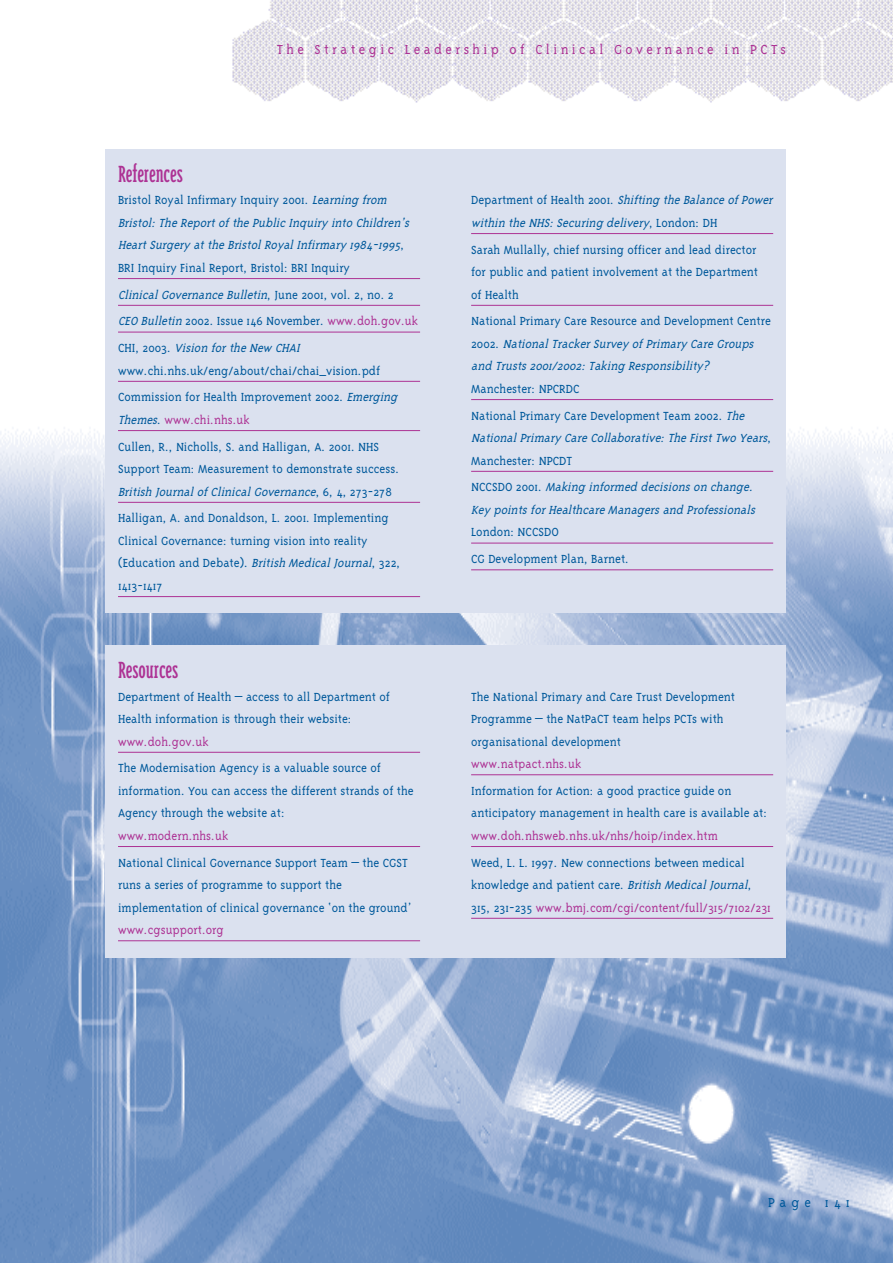
<style>
.page{position:relative;width:893px;height:1263px;background:#fff}
.page>*{position:absolute;margin:0;border:0;box-sizing:border-box;transform-origin:0 0}
.t1{font:27px "Triplex Cond Serif";color:#ad3294}
.t2{font:300 15px "Triplex Serif";letter-spacing:.23em;color:#ad3294}
.t3{font:300 15px "Triplex Serif";letter-spacing:.335em;color:#00599b}
.t4{font:300 13.5px/22.5px "Triplex Serif";color:#00599b}
.t5{font:italic 300 13.5px/22.5px "Triplex Serif";color:#00599b}
.t6{font:300 13.5px "Triplex Serif";color:#ad3294}
.s1{font-style:normal}
.s2{font-style:normal;color:#ad3294}
.s3{font-style:italic}
.s4{color:#ad3294}
</style>
<div class="page">
<img style="left:0;top:427px;width:892px;height:836px">
<svg style="left:232px;top:0;width:660px;height:56px;fill:#ecebed"></svg>
<img style="left:232px;top:56px;width:660px;height:47px">
<div style="left:105px;top:645px;width:681px;height:312px;background:#dbe1ef"></div>
<div style="left:105px;top:149px;width:681px;height:463px;background:#dbe1ef"></div>
<hr style="left:118px;top:752px;width:302px;height:1px;background:#ad3294">
<hr style="left:118px;top:846px;width:302px;height:1px;background:#ad3294">
<hr style="left:118px;top:940px;width:302px;height:1px;background:#ad3294">
<hr style="left:471px;top:774px;width:302px;height:1px;background:#ad3294">
<hr style="left:471px;top:846px;width:302px;height:1px;background:#ad3294">
<hr style="left:471px;top:918px;width:302px;height:1px;background:#ad3294">
<hr style="left:118px;top:278px;width:302px;height:1px;background:#ad3294">
<hr style="left:118px;top:305px;width:302px;height:1px;background:#ad3294">
<hr style="left:118px;top:332px;width:302px;height:1px;background:#ad3294">
<hr style="left:118px;top:381px;width:302px;height:1px;background:#ad3294">
<hr style="left:118px;top:430px;width:302px;height:1px;background:#ad3294">
<hr style="left:118px;top:502px;width:302px;height:1px;background:#ad3294">
<hr style="left:118px;top:596px;width:302px;height:1px;background:#ad3294">
<hr style="left:471px;top:233px;width:302px;height:1px;background:#ad3294">
<hr style="left:471px;top:305px;width:302px;height:1px;background:#ad3294">
<hr style="left:471px;top:399px;width:302px;height:1px;background:#ad3294">
<hr style="left:471px;top:471px;width:302px;height:1px;background:#ad3294">
<hr style="left:471px;top:543px;width:302px;height:1px;background:#ad3294">
<hr style="left:471px;top:569px;width:302px;height:1px;background:#ad3294">
<p class="t2" style="left:277px;top:43px;width:511px">The Strategic Leadership of Clinical Governance in PCTs</p>
<h1 class="t1" style="left:118px;top:163px;width:66px">References</h1>
<p class="t5" style="left:118px;top:190px;width:295px"><span class="s1">Bristol Royal Infirmary Inquiry 2001.</span> Learning from Bristol:The Reportofthe Public Inquiry into Children’s HeartSurgery atthe BristolRoyalInfirmary 1984-1995<span class="s1">, BRI Inquiry Final Report, Bristol: BRI Inquiry</span></p>
<p class="t5" style="left:118px;top:282px;width:301px;line-height:26.7px">ClinicalGovernance Bulletin<span class="s1">, J u n e 2 0 0 1 , v o l . 2 , n o . 2<br></span>CEO Bulletin<span class="s1">2002. Issue 146 November.</span> <span class="s2">www.doh.gov.uk<br></span><span class="s1">C H I , 2 0 0 3 .</span> Vision forthe New CHAI</p>
<p class="t4" style="left:118px;top:358px;width:284px;line-height:26.7px">www.chi.nhs.uk/eng/about/chai/chai_vision.pdf<br>Commission for Health Improvement 2002. <span class="s3">Emerging</span></p>
<p class="t4" style="left:118px;top:407px;width:263px;line-height:26.7px"><span class="s3">Themes</span>. <span class="s4">www.chi.nhs.uk<br></span>Cullen, R., Nicholls, S. and Halligan, A. 2001. NHS</p>
<p class="t4" style="left:118px;top:459px;width:283px">Support Team: Measurement to demonstrate success.<br><span class="s3">British JournalofClinicalGovernance</span>, 6 , 4 , 2 7 3 - 2 7 8</p>
<p class="t4" style="left:118px;top:508px;width:284px">Halligan, A. and Donaldson, L. 2001. Implementing Clinical Governance: turning vision into reality (Education and Debate). <span class="s3">British MedicalJournal</span>, 322, 1413-1417</p>
<h1 class="t1" style="left:118px;top:659px;width:62px">Resources</h1>
<p class="t4" style="left:118px;top:686px;width:273px">Department of Health – access to all Department of<br>Health information is through their website:</p>
<p class="t6" style="left:118px;top:736px;width:92px">www.doh.gov.uk</p>
<p class="t4" style="left:118px;top:758px;width:297px">The Modernisation Agency is a valuable source of information. You can access the different strands of the<br>Agency through the website at:</p>
<p class="t6" style="left:118px;top:830px;width:112px">www.modern.nhs.uk</p>
<p class="t4" style="left:118px;top:852px;width:295px">National Clinical Governance Support Team – the CGST runs a series of programme to support the implementation of clinical governance ‘on the ground’</p>
<p class="t6" style="left:118px;top:924px;width:107px">www.cgsupport.org</p>
<p class="t5" style="left:471px;top:190px;width:305px"><span class="s1">D e p a r t m e n t o f H e a l t h 2 0 0 1 .</span> Shifting the Balance ofPower within the NHS:Securing delivery<span class="s1">, L o n d o n : D H</span></p>
<p class="t4" style="left:471px;top:239px;width:288px;text-align:justify">Sarah Mullally, chief nursing officer and lead director for public and patient involvement at the Department of Health</p>
<p class="t5" style="left:471px;top:311px;width:301px"><span class="s1">National Primary Care Resource and Development Centre<br>2 0 0 2 .</span> NationalTrackerSurvey ofPrimary Care Groups and Trusts2001/2002:Taking Responsibility?</p>
<p class="t4" style="left:471px;top:376px;width:277px;line-height:26.7px">Manchester: NPCRDC<br>National Primary Care Development Team 2002. <span class="s3">The</span></p>
<p class="t5" style="left:471px;top:428px;width:302px">NationalPrimary Care Collaborative:The FirstTwo Years<span class="s1">,<br>Manchester: NPCDT</span></p>
<p class="t5" style="left:471px;top:477px;width:288px"><span class="s1">N C C S D O 2 0 0 1 .</span> Making informed decisionson change.<br>Key pointsforHealthcare Managersand Professionals</p>
<p class="t4" style="left:471px;top:520px;width:159px;line-height:26.7px">London: NCCSDO<br>CG Development Plan, Barnet.</p>
<p class="t4" style="left:471px;top:686px;width:265px">The National Primary and Care Trust Development<br>Programme – the NatPaCT team helps PCTs with organisational development</p>
<p class="t6" style="left:471px;top:758px;width:112px">www.natpact.nhs.uk</p>
<p class="t4" style="left:471px;top:780px;width:297px">Information for Action: a good practice guide on anticipatory management in health care is available at:</p>
<p class="t6" style="left:471px;top:830px;width:248px">www.doh.nhsweb.nhs.uk/nhs/hoip/index.htm</p>
<p class="t4" style="left:471px;top:852px;width:301px">Weed, L. L. 1997. New connections between medical knowledge and patient care. <span class="s3">British MedicalJournal</span>,<br>315, 231-235 <span class="s4">www.bmj.com/cgi/content/full/315/7102/231</span></p>
<p class="t3" style="left:768px;top:1196px;width:83px">Page 141</p>
</div>
